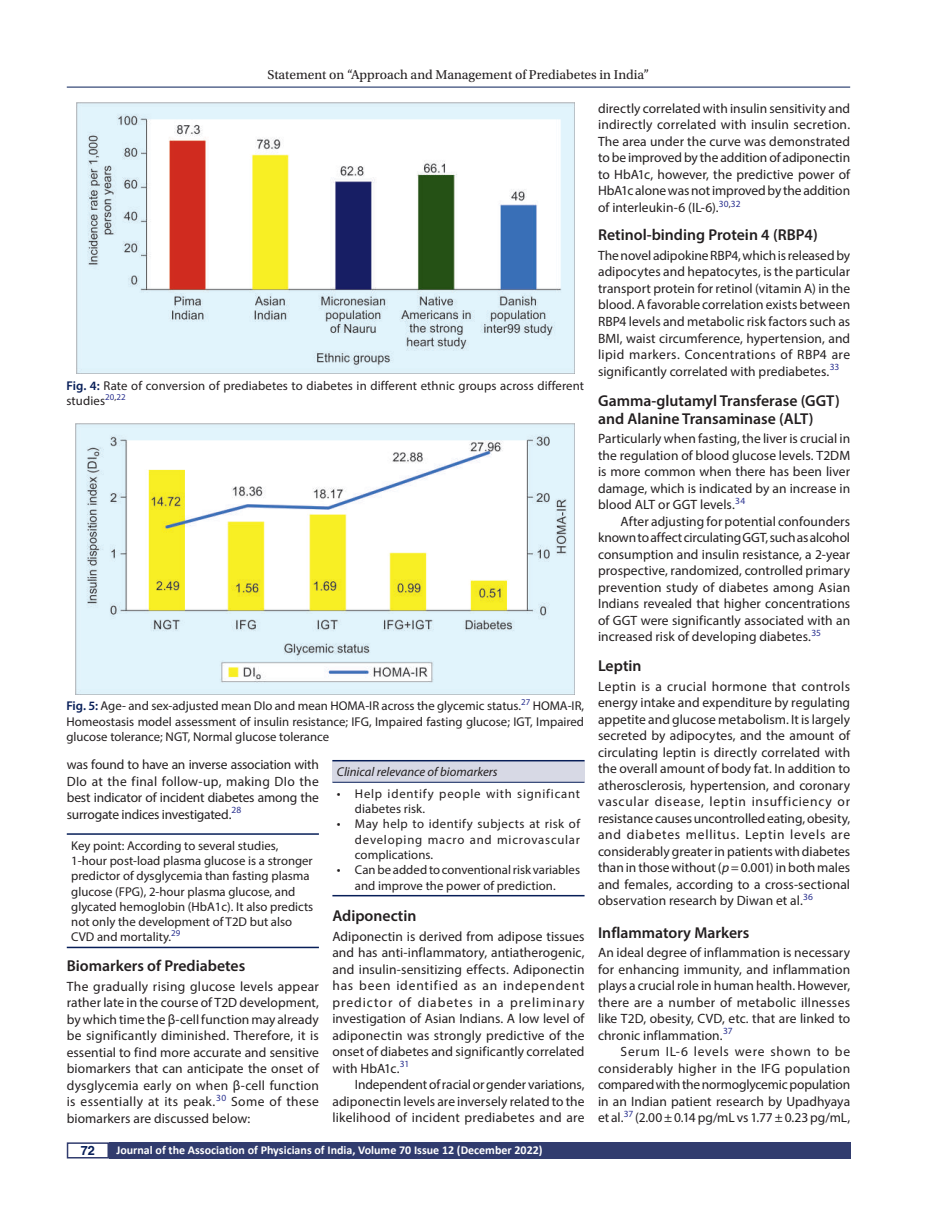
<style>
.page{position:relative;width:944px;height:1214px;background:#fff}
.page>*{position:absolute;margin:0;border:0;box-sizing:border-box;transform-origin:0 0}
.t1{font:600 15.75px/18px "Myriad Pro";color:#231f20}
.t2{font:13.5px/16.5px "Myriad Pro";color:#231f20;text-align:justify}
.t3{font:13.5px "Utopia Std";color:#231f20}
.t4{font:12.75px/15.3px "Myriad Pro";color:#231f20}
.t5{font:12.75px/15.3px "Myriad Pro";letter-spacing:.055em;color:#231f20}
.t6{font:italic 12.75px "Myriad Pro";color:#231f20}
.t7{font:700 12.75px "Helvetica";color:#071e58}
.t8{font:700 12px "Calibri";color:#fff}
.s1{font-weight:600;color:#071e58}
.s2{font-size:13.5px}
.s3{font-style:italic}
</style>
<div class="page">
<hr style="left:67px;top:87px;width:783px;height:1px;background:#071e58">
<div style="left:109px;top:1142px;width:741px;height:16px;background:#313c6e"></div>
<div style="left:67px;top:1142px;width:42px;height:16px;border:2px solid #313c6e"></div>
<img style="left:76px;top:103px;width:498px;height:271px">
<img style="left:76px;top:423px;width:498px;height:272px">
<hr style="left:67px;top:833px;width:252px;height:1px;background:#071e58">
<hr style="left:67px;top:946px;width:252px;height:2px;background:#071e58">
<div style="left:332px;top:760px;width:252px;height:22px;background:#d7d9e5"></div>
<hr style="left:332px;top:760px;width:252px;height:1px;background:#071e58">
<hr style="left:332px;top:782px;width:252px;height:1px;background:#071e58">
<hr style="left:332px;top:895px;width:252px;height:1px;background:#071e58">
<p class="t3" style="left:268px;top:68px;width:383px">Statement on “Approach and Management of Prediabetes in India”</p>
<p class="t4" style="left:66px;top:377px;width:519px"><span class="s1">Fig. 4:</span> Rate of conversion of prediabetes to diabetes in different ethnic groups across different studies<sup>20</sup><sup>,</sup><sup>22</sup></p>
<p class="t4" style="left:66px;top:698px;width:519px;text-align:justify"><span class="s1">Fig. 5:</span> Age- and sex-adjusted mean DIo and mean HOMA-IR across the glycemic status.<sup>27</sup> HOMA-IR, Homeostasis model assessment of insulin resistance; IFG, Impaired fasting glucose; IGT, Impaired glucose tolerance; NGT, Normal glucose tolerance</p>
<p class="t2" style="left:67px;top:756px;width:254px">was found to have an inverse association with DIo at the final follow-up, making DIo the best indicator of incident diabetes among the surrogate indices investigated.<sup>28</sup></p>
<p class="t4" style="left:71px;top:837px;width:243px">Key point: According to several studies, 1-hour post-load plasma glucose is a stronger predictor of dysglycemia than fasting plasma glucose (FPG), 2-hour plasma glucose, and glycated hemoglobin (HbA1c). It also predicts not only the development of T2D but also CVD and mortality.<sup>29</sup></p>
<p class="t1" style="left:67px;top:956px;width:180px">Biomarkers of Prediabetes</p>
<p class="t2" style="left:67px;top:977px;width:254px">The gradually rising glucose levels appear rather late in the course of T2D development, by which time the β-cell function may already be significantly diminished. Therefore, it is essential to find more accurate and sensitive biomarkers that can anticipate the onset of dysglycemia early on when β-cell function is essentially at its peak.<sup>30</sup> Some of these biomarkers are discussed below:</p>
<p class="t6" style="left:337px;top:764px;width:162px">Clinical relevance of biomarkers</p>
<p class="t5" style="left:355px;top:785px;width:226px;text-indent:-18px"><span class="s2">•</span> Help identify people with significant diabetes risk.</p>
<p class="t4" style="left:355px;top:816px;width:227px;text-align:justify;text-indent:-18px"><span class="s2">•</span> May help to identify subjects at risk of developing macro and microvascular complications.</p>
<p class="t4" style="left:337px;top:862px;width:245px;text-align:center"><span class="s2">•</span> Can be added to conventional risk variables and improve the power of prediction.</p>
<p class="t1" style="left:332px;top:906px;width:86px">Adiponectin</p>
<p class="t2" style="left:332px;top:927px;width:254px">Adiponectin is derived from adipose tissues and has anti-inflammatory, antiatherogenic, and insulin-sensitizing effects. Adiponectin has been identified as an independent predictor of diabetes in a preliminary investigation of Asian Indians. A low level of adiponectin was strongly predictive of the onset of diabetes and significantly correlated with HbA1c.<sup>31</sup></p>
<p class="t2" style="left:332px;top:1076px;width:254px;text-indent:23px">Independent of racial or gender variations, adiponectin levels are inversely related to the likelihood of incident prediabetes and are</p>
<p class="t7" style="left:81px;top:1142px;width:16px">72</p>
<p class="t8" style="left:116px;top:1142px;width:428px">Journal of the Association of Physicians of India, Volume 70 Issue 12 (December 2022)</p>
<p class="t2" style="left:598px;top:100px;width:253px">directly correlated with insulin sensitivity and indirectly correlated with insulin secretion.<br>The area under the curve was demonstrated to be improved by the addition of adiponectin to HbA1c, however, the predictive power of HbA1c alone was not improved by the addition of interleukin-6 (IL-6).<sup>30</sup><sup>,</sup><sup>32</sup></p>
<p class="t1" style="left:598px;top:226px;width:221px">Retinol-binding Protein 4 (RBP4)</p>
<p class="t2" style="left:598px;top:247px;width:254px">The novel adipokine RBP4, which is released by adipocytes and hepatocytes, is the particular transport protein for retinol (vitamin A) in the blood. A favorable correlation exists between RBP4 levels and metabolic risk factors such as BMI, waist circumference, hypertension, and lipid markers. Concentrations of RBP4 are significantly correlated with prediabetes.<sup>33</sup></p>
<p class="t1" style="left:598px;top:391px;width:243px">Gamma-glutamyl Transferase (GGT) and Alanine Transaminase (ALT)</p>
<p class="t2" style="left:598px;top:430px;width:254px">Particularly when fasting, the liver is crucial in the regulation of blood glucose levels. T2DM is more common when there has been liver damage, which is indicated by an increase in blood ALT or GGT levels.<sup>34</sup></p>
<p class="t2" style="left:598px;top:512px;width:254px;text-indent:23px">After adjusting for potential confounders known to affect circulating GGT, such as alcohol consumption and insulin resistance, a 2-year prospective, randomized, controlled primary prevention study of diabetes among Asian Indians revealed that higher concentrations of GGT were significantly associated with an increased risk of developing diabetes.<sup>35</sup></p>
<p class="t1" style="left:598px;top:656px;width:45px">Leptin</p>
<p class="t2" style="left:598px;top:677px;width:254px">Leptin is a crucial hormone that controls energy intake and expenditure by regulating appetite and glucose metabolism. It is largely secreted by adipocytes, and the amount of circulating leptin is directly correlated with the overall amount of body fat. In addition to atherosclerosis, hypertension, and coronary vascular disease, leptin insufficiency or resistance causes uncontrolled eating, obesity, and diabetes mellitus. Leptin levels are considerably greater in patients with diabetes than in those without (<span class="s3">p =</span> 0.001) in both males and females, according to a cross-sectional observation research by Diwan et al.<sup>36</sup></p>
<p class="t1" style="left:598px;top:922px;width:153px">Inflammatory Markers</p>
<p class="t2" style="left:598px;top:944px;width:254px">An ideal degree of inflammation is necessary for enhancing immunity, and inflammation plays a crucial role in human health. However, there are a number of metabolic illnesses like T2D, obesity, CVD, etc. that are linked to chronic inflammation.<sup>37</sup></p>
<p class="t2" style="left:598px;top:1043px;width:254px;text-indent:23px">Serum IL-6 levels were shown to be considerably higher in the IFG population compared with the normoglycemic population in an Indian patient research by Upadhyaya et al.<sup>37</sup> (2.00 ± 0.14 pg/mL vs 1.77 ± 0.23 pg/mL,</p>
</div>
